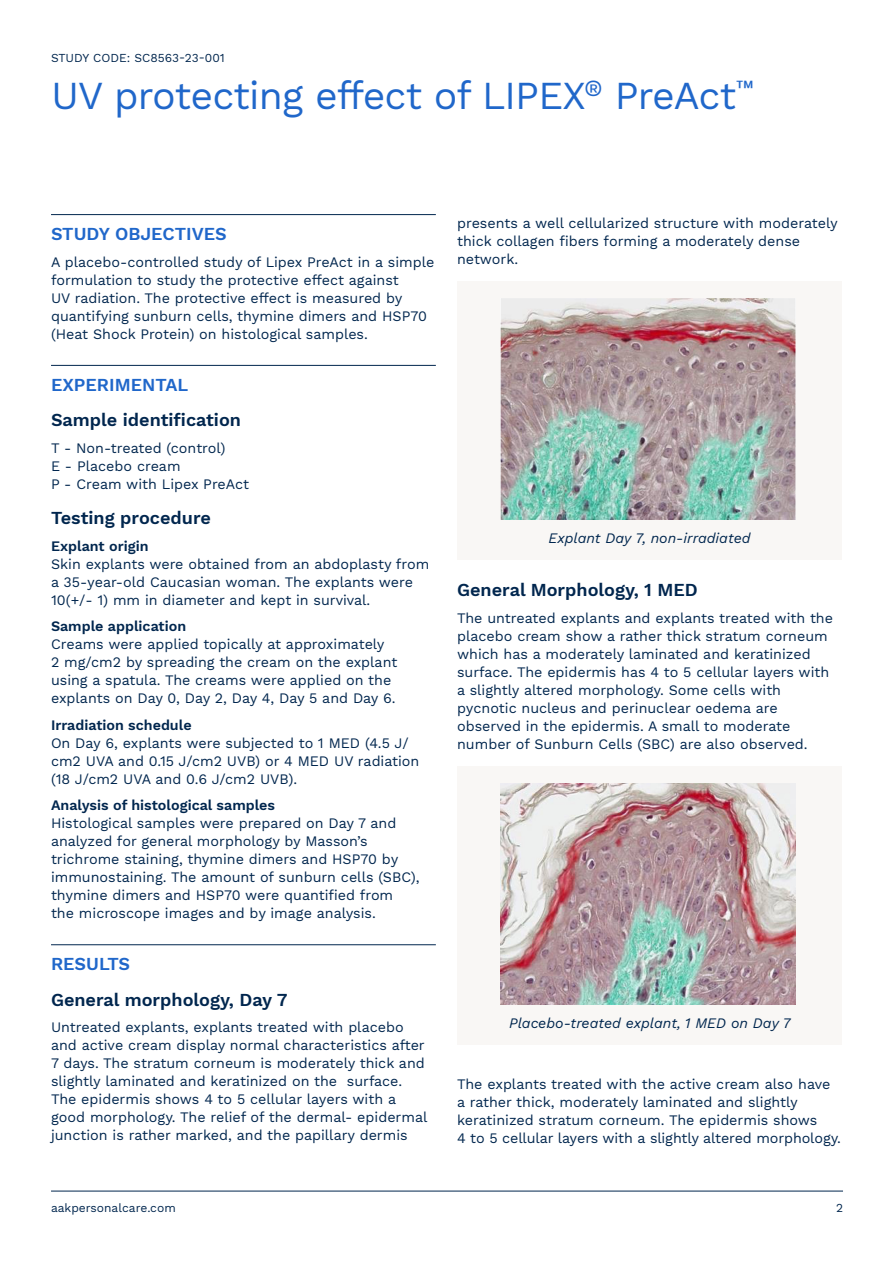
<style>
.page{position:relative;width:893px;height:1263px;background:#fff}
.page>*{position:absolute;margin:0;border:0;box-sizing:border-box;transform-origin:0 0}
.t1{font:39px "Work Sans";letter-spacing:-.02em;color:#2067ca}
.t2{font:600 18px "Work Sans";color:#00264e}
.t3{font:600 18px "Work Sans";color:#2067ca}
.t4{font:14.25px/18px "Work Sans";color:#00264e}
.t5{font:italic 14.25px "Work Sans";color:#00264e}
.t6{font:12px "Work Sans";color:#00264e}
.s1{font-weight:600}
</style>
<div class="page">
<hr style="left:51px;top:1191px;width:792px;height:1px;background:#00264e">
<hr style="left:51px;top:214px;width:385px;height:1px;background:#00264e">
<hr style="left:51px;top:365px;width:385px;height:1px;background:#00264e">
<hr style="left:51px;top:944px;width:385px;height:1px;background:#00264e">
<div style="left:457px;top:281px;width:385px;height:279px;background:#f9f7f5"></div>
<img style="left:500px;top:298px;width:295px;height:221px">
<div style="left:457px;top:766px;width:385px;height:279px;background:#f9f7f5"></div>
<img style="left:500px;top:783px;width:295px;height:222px">
<p class="t6" style="left:51px;top:51px;width:175px">STUDY CODE: SC8563-23-001</p>
<p class="t1" style="left:51px;top:73px;width:705px">UV protecting effect of LIPEX<sup>®</sup> PreAct<sup>™</sup></p>
<p class="t3" style="left:51px;top:224px;width:177px">STUDY OBJECTIVES</p>
<p class="t4" style="left:51px;top:254px;width:385px">A placebo-controlled study of Lipex PreAct in a simple formulation to study the protective effect against<br>UV radiation. The protective effect is measured by quantifying sunburn cells, thymine dimers and HSP70 (Heat Shock Protein) on histological samples.</p>
<p class="t3" style="left:51px;top:374px;width:139px">EXPERIMENTAL</p>
<p class="t2" style="left:51px;top:410px;width:192px">Sample identification</p>
<p class="t4" style="left:51px;top:440px;width:200px">T - Non-treated (control)<br>E - Placebo cream<br>P - Cream with Lipex PreAct</p>
<p class="t2" style="left:51px;top:507px;width:161px">Testing procedure</p>
<p class="t4" style="left:51px;top:537px;width:380px"><span class="s1">Explant origin<br></span>Skin explants were obtained from an abdoplasty from a 35-year-old Caucasian woman. The explants were 10(+/- 1) mm in diameter and kept in survival.</p>
<p class="t4" style="left:51px;top:618px;width:348px"><span class="s1">Sample application<br></span>Creams were applied topically at approximately<br>2 mg/cm2 by spreading the cream on the explant using a spatula. The creams were applied on the explants on Day 0, Day 2, Day 4, Day 5 and Day 6.</p>
<p class="t4" style="left:51px;top:716px;width:370px"><span class="s1">Irradiation schedule<br></span>On Day 6, explants were subjected to 1 MED (4.5 J/ cm2 UVA and 0.15 J/cm2 UVB) or 4 MED UV radiation (18 J/cm2 UVA and 0.6 J/cm2 UVB).</p>
<p class="t4" style="left:51px;top:797px;width:370px"><span class="s1">Analysis of histological samples<br></span>Histological samples were prepared on Day 7 and analyzed for general morphology by Masson’s trichrome staining, thymine dimers and HSP70 by immunostaining. The amount of sunburn cells (SBC), thymine dimers and HSP70 were quantified from the microscope images and by image analysis.</p>
<p class="t3" style="left:51px;top:954px;width:81px">RESULTS</p>
<p class="t2" style="left:51px;top:989px;width:238px">General morphology, Day 7</p>
<p class="t4" style="left:51px;top:1019px;width:378px">Untreated explants, explants treated with placebo and active cream display normal characteristics after 7 days. The stratum corneum is moderately thick and slightly laminated and keratinized on the surface.<br>The epidermis shows 4 to 5 cellular layers with a good morphology. The relief of the dermal- epidermal junction is rather marked, and the papillary dermis</p>
<p class="t4" style="left:457px;top:215px;width:382px">presents a well cellularized structure with moderately thick collagen fibers forming a moderately dense network.</p>
<p class="t5" style="left:548px;top:527px;width:204px">Explant Day 7, non-irradiated</p>
<p class="t2" style="left:457px;top:579px;width:242px">General Morphology, 1 MED</p>
<p class="t4" style="left:457px;top:609px;width:377px">The untreated explants and explants treated with the placebo cream show a rather thick stratum corneum which has a moderately laminated and keratinized surface. The epidermis has 4 to 5 cellular layers with a slightly altered morphology. Some cells with pycnotic nucleus and perinuclear oedema are observed in the epidermis. A small to moderate number of Sunburn Cells (SBC) are also observed.</p>
<p class="t5" style="left:509px;top:1012px;width:283px">Placebo-treated explant, 1 MED on Day 7</p>
<p class="t4" style="left:457px;top:1075px;width:385px">The explants treated with the active cream also have a rather thick, moderately laminated and slightly keratinized stratum corneum. The epidermis shows<br>4 to 5 cellular layers with a slightly altered morphology.</p>
<p class="t6" style="left:51px;top:1201px;width:126px">aakpersonalcare.com</p>
<p class="t6" style="left:836px;top:1201px;width:8px">2</p>
</div>
